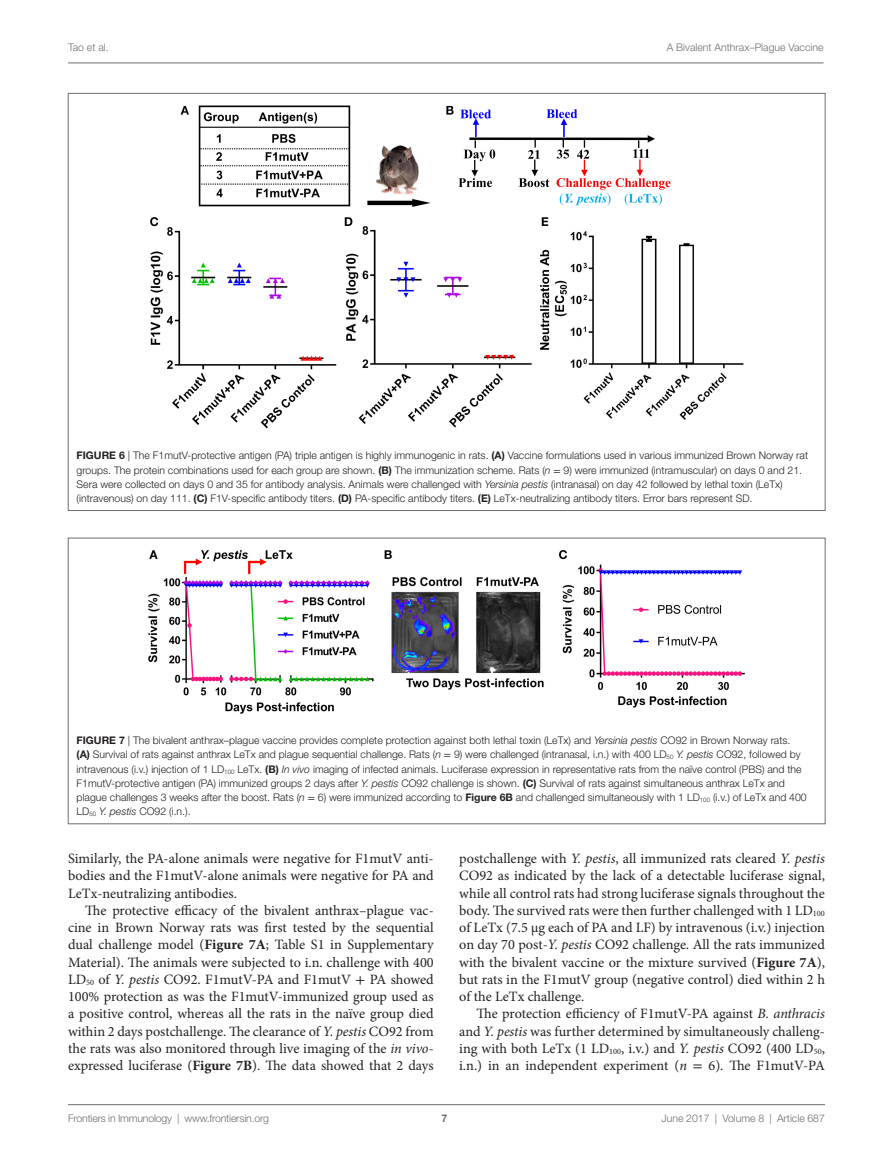
<style>
.page{position:relative;width:893px;height:1170px;background:#fff}
.page>*{position:absolute;margin:0;border:0;box-sizing:border-box;transform-origin:0 0}
.t1{font:14.25px/17.2px "Minion Pro";color:#231f20;text-align:justify}
.t2{font:300 10.5px/14.2px "Helvetica Neue LT Std";color:#231f20}
.t3{font:300 10.5px "Helvetica Neue LT Std";color:#6c6d70}
.t4{font:700 10.5px "Helvetica Neue LT Std";color:#6c6d70}
.s1{font-weight:700}
.s2{font-style:italic}
.s3{font-family:"STIX General";font-weight:400}
.s4{font-family:"STIX General"}
</style>
<div class="page">
<img style="left:150px;top:105px;width:594px;height:324px">
<img style="left:148px;top:550px;width:597px;height:164px">
<hr style="left:68px;top:1104px;width:757px;height:1px;background:#6c6d70">
<hr style="left:68px;top:63px;width:755px;height:1px;background:#6c6d70">
<p class="t3" style="left:68px;top:41px;width:42px">Tao et al.</p>
<p class="t3" style="left:667px;top:41px;width:158px">A Bivalent Anthrax–Plague Vaccine</p>
<p class="t2" style="left:77px;top:448px;width:733px"><span class="s1">FIG URE 6</span> | The F1mutV-protective antigen (PA) triple antigen is highly immunogenic in rats. <span class="s1">(A)</span> Vaccine formulations used in various immunized Brown Norway rat groups. The protein combinations used for each group are shown. <span class="s1">(B)</span> The immunization scheme. Rats (<span class="s2">n</span> <span class="s3">=</span> 9) were immunized (intramuscular) on days 0 and 21.<br>Sera were collected on days 0 and 35 for antibody analysis. Animals were challenged with <span class="s2">Yersinia pestis</span> (intranasal) on day 42 followed by lethal toxin (LeTx) (intravenous) on day 111. <span class="s1">(C)</span> F1V-specific antibody titers. <span class="s1">(D)</span> PA-specific antibody titers. <span class="s1">(E)</span> LeTx-neutralizing antibody titers. Error bars represent SD.</p>
<p class="t2" style="left:77px;top:733px;width:732px"><span class="s1">FIG URE 7</span> | The bivalent anthrax–plague vaccine provides complete protection against both lethal toxin (LeTx) and <span class="s2">Yersinia pestis</span> CO92 in Brown Norway rats.<br><span class="s1">(A)</span> Survival of rats against anthrax LeTx and plague sequential challenge. Rats (<span class="s2">n</span> <span class="s3">=</span> 9) were challenged (intranasal, i.n.) with 400 LD<sub>50</sub> <span class="s2">Y. pestis</span> CO92, followed by intravenous (i.v.) injection of 1 LD<sub>100</sub> LeTx. <span class="s1">(B)</span> <span class="s2">In vivo</span> imaging of infected animals. Luciferase expression in representative rats from the naïve control (PBS) and the F1mutV-protective antigen (PA) immunized groups 2 days after <span class="s2">Y. pestis</span> CO92 challenge is shown. <span class="s1">(C)</span> Survival of rats against simultaneous anthrax LeTx and plague challenges 3 weeks after the boost. Rats (<span class="s2">n</span> <span class="s3">=</span> 6) were immunized according to <span class="s1">Figure 6B</span> and challenged simultaneously with 1 LD<sub>100</sub> (i.v.) of LeTx and 400<br>LD<sub>50</sub> <span class="s2">Y. pestis</span> CO92 (i.n.).</p>
<p class="t1" style="left:68px;top:849px;width:367px">Similarly, the PA-alone animals were negative for F1mutV anti&shy;bodies and the F1mutV-alone animals were negative for PA and LeTx-neutralizing antibodies.</p>
<p class="t1" style="left:68px;top:901px;width:367px;text-indent:17px">The protective efficacy of the bivalent anthrax–plague vac&shy;cine in Brown Norway rats was first tested by the sequential dual challenge model (<span class="s1">Figure 7A</span>; Table S1 in Supplementary Material). The animals were subjected to i.n. challenge with 400<br>LD<sub>50</sub> of <span class="s2">Y. pestis</span> CO92. F1mutV-PA and F1mutV <span class="s4">+</span> PA showed 100% protection as was the F1mutV-immunized group used as a positive control, whereas all the rats in the naïve group died within 2 days postchallenge. The clearance of <span class="s2">Y. pestis</span> CO92 from the rats was also monitored through live imaging of the <span class="s2">in vivo&shy;</span>expressed luciferase (<span class="s1">Figure 7B</span>). The data showed that 2 days</p>
<p class="t1" style="left:459px;top:849px;width:367px">postchallenge with <span class="s2">Y. pestis</span>, all immunized rats cleared <span class="s2">Y. pestis </span>CO92 as indicated by the lack of a detectable luciferase signal, while all control rats had strong luciferase signals throughout the body. The survived rats were then further challenged with 1 LD<sub>100 </sub>of LeTx (7.5 µg each of PA and LF) by intravenous (i.v.) injection on day 70 post<span class="s2">-Y. pestis</span> CO92 challenge. All the rats immunized with the bivalent vaccine or the mixture survived (<span class="s1">Figure 7A</span>), but rats in the F1mutV group (negative control) died within 2 h of the LeTx challenge.</p>
<p class="t1" style="left:459px;top:1005px;width:367px;text-indent:17px">The protection efficiency of F1mutV-PA against <span class="s2">B. anthracis </span>and <span class="s2">Y. pestis</span> was further determined by simultaneously challeng&shy;ing with both LeTx (1 LD<sub>100</sub>, i.v.) and <span class="s2">Y. pestis</span> CO92 (400 LD<sub>50</sub>, i.n.) in an independent experiment (<span class="s2">n</span> <span class="s4">=</span> 6). The F1mutV-PA</p>
<p class="t3" style="left:68px;top:1111px;width:203px">Frontiers in Immunology | www.frontiersin.org</p>
<p class="t3" style="left:662px;top:1111px;width:165px">June 2017 | Volume 8 | Article 687</p>
<p class="t4" style="left:441px;top:1111px;width:7px">7</p>
</div>
